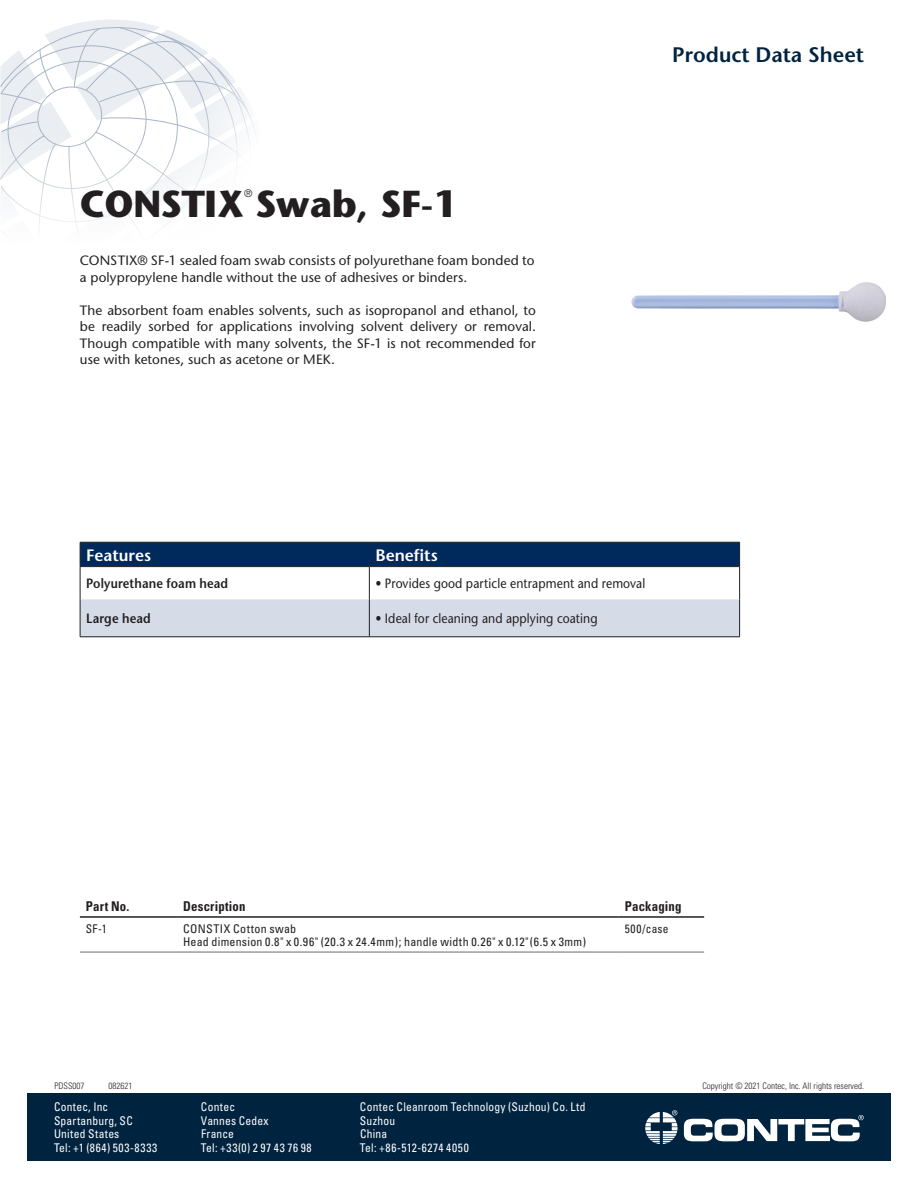
<style>
.page{position:relative;width:918px;height:1188px;background:#fff}
.page>*{position:absolute;margin:0;border:0;box-sizing:border-box;transform-origin:0 0}
.t1{font:700 37.5px "Stone Sans";letter-spacing:-.01em;color:#231f20}
.t2{font:600 21px "Stone Sans";color:#002340}
.t3{font:600 16.5px "Stone Sans";color:#fff}
.t4{font:13.5px/16.5px "Stone Sans";letter-spacing:.01em;color:#231f20}
.t5{font:13.5px "Stone Sans";letter-spacing:.01em;color:#231f20;scale:.9 1}
.t6{font:600 13.5px "Stone Sans";letter-spacing:.01em;color:#231f20;scale:.9 1}
.t7{font:700 condensed 13.5px "Univers";letter-spacing:.015em;color:#231f20;scale:.95 1}
.t8{font:condensed 12px "Univers LT Std";letter-spacing:.02em;color:#fff;scale:.96 1}
.t9{font:condensed 12px "Univers";letter-spacing:.02em;color:#231f20}
.t10{font:condensed 12px "Univers LT Std";letter-spacing:.05em;color:#fff;scale:.96 1}
.t11{font:condensed 12px "Univers LT Std";letter-spacing:.065em;color:#fff;scale:.96 1}
.t12{font:condensed 12px "Univers LT Std";letter-spacing:.055em;color:#fff;scale:.96 1}
.t13{font:condensed 12px "Univers";letter-spacing:.02em;color:#231f20;scale:.95 1}
.t14{font:300 10.5px "Univers";color:#231f20}
.t15{font:300 condensed 9px "Univers LT Std";color:#231f20}
.t16{font:300 condensed 9px "Univers";color:#231f20}
</style>
<div class="page">
<svg style="left:0;top:19px;width:256px;height:212px"></svg>
<div style="left:27px;top:1093px;width:864px;height:68px;background:#002340"></div>
<hr style="left:177px;top:916px;width:442px;height:2px;background:#231f20">
<hr style="left:619px;top:916px;width:85px;height:2px;background:#231f20">
<hr style="left:80px;top:916px;width:97px;height:2px;background:#231f20">
<hr style="left:80px;top:952px;width:97px;height:1px;background:#6c6d70">
<hr style="left:177px;top:952px;width:442px;height:1px;background:#6c6d70">
<hr style="left:619px;top:952px;width:85px;height:1px;background:#6c6d70">
<svg style="left:80px;top:542px;width:660px;height:95px"></svg>
<hr style="left:80px;top:566px;width:289px;height:1px;background:#231f20">
<hr style="left:80px;top:567px;width:1px;height:32px;background:#231f20">
<hr style="left:369px;top:566px;width:371px;height:1px;background:#231f20">
<hr style="left:369px;top:567px;width:1px;height:32px;background:#231f20">
<hr style="left:739px;top:567px;width:1px;height:32px;background:#231f20">
<hr style="left:80px;top:599px;width:1px;height:38px;background:#231f20">
<hr style="left:369px;top:599px;width:1px;height:38px;background:#231f20">
<hr style="left:739px;top:599px;width:1px;height:38px;background:#231f20">
<hr style="left:80px;top:637px;width:289px;height:1px;background:#231f20">
<hr style="left:369px;top:637px;width:371px;height:1px;background:#231f20">
<svg style="left:684px;top:1115px;width:180px;height:26px"></svg>
<svg style="left:645px;top:1110px;width:33px;height:34px"></svg>
<img style="left:631px;top:282px;width:255px;height:40px">
<p class="t1" style="left:80px;top:181px;width:379px">CONSTIX Swab, SF-1</p>
<p class="t14" style="left:244px;top:187px;width:10px">®</p>
<p class="t4" style="left:80px;top:252px;width:456px">CONSTIX® SF-1 sealed foam swab consists of polyurethane foam bonded to a polypropylene handle without the use of adhesives or binders.</p>
<p class="t4" style="left:80px;top:302px;width:458px;text-align:justify">The absorbent foam enables solvents, such as isopropanol and ethanol, to be readily sorbed for applications involving solvent delivery or removal.<br>Though compatible with many solvents, the SF-1 is not recommended for use with ketones, such as acetone or MEK.</p>
<p class="t2" style="left:672px;top:42px;width:193px">Product Data Sheet</p>
<p class="t3" style="left:86px;top:545px;width:67px">Features</p>
<p class="t3" style="left:375px;top:545px;width:64px">Benefits</p>
<p class="t6" style="left:86px;top:575px;width:159px">Polyurethane foam head</p>
<p class="t5" style="left:375px;top:575px;width:301px">• Provides good particle entrapment and removal</p>
<p class="t6" style="left:86px;top:610px;width:73px">Large head</p>
<p class="t5" style="left:375px;top:610px;width:248px">• Ideal for cleaning and applying coating</p>
<p class="t7" style="left:86px;top:898px;width:47px">Part No.</p>
<p class="t7" style="left:183px;top:898px;width:67px">Description</p>
<p class="t7" style="left:625px;top:898px;width:61px">Packaging</p>
<p class="t13" style="left:86px;top:921px;width:24px">SF-1</p>
<p class="t9" style="left:183px;top:921px;width:115px">CONSTIX Cotton swab</p>
<p class="t9" style="left:183px;top:934px;width:405px">Head dimension 0.8" x 0.96" (20.3 x 24.4mm); handle width 0.26" x 0.12"(6.5 x 3mm)</p>
<p class="t13" style="left:625px;top:921px;width:47px">500/case</p>
<p class="t16" style="left:55px;top:1080px;width:31px">PDSS007</p>
<p class="t16" style="left:109px;top:1080px;width:25px">082621</p>
<p class="t15" style="left:702px;top:1080px;width:163px">Copyright © 2021 Contec, Inc. All rights reserved.</p>
<p class="t8" style="left:54px;top:1100px;width:58px">Contec, Inc</p>
<p class="t8" style="left:201px;top:1100px;width:37px">Contec</p>
<p class="t8" style="left:360px;top:1100px;width:236px">Contec Cleanroom Technology (Suzhou) Co. Ltd</p>
<p class="t8" style="left:54px;top:1113px;width:84px">Spartanburg, SC</p>
<p class="t8" style="left:201px;top:1113px;width:72px">Vannes Cedex</p>
<p class="t8" style="left:360px;top:1113px;width:38px">Suzhou</p>
<p class="t8" style="left:54px;top:1127px;width:70px">United States</p>
<p class="t8" style="left:201px;top:1127px;width:36px">France</p>
<p class="t8" style="left:360px;top:1127px;width:30px">China</p>
<p class="t11" style="left:54px;top:1140px;width:109px">Tel: +1 (864) 503-8333</p>
<p class="t12" style="left:201px;top:1140px;width:117px">Tel: +33(0) 2 97 43 76 98</p>
<p class="t10" style="left:360px;top:1140px;width:115px">Tel: +86-512-6274 4050</p>
</div>
